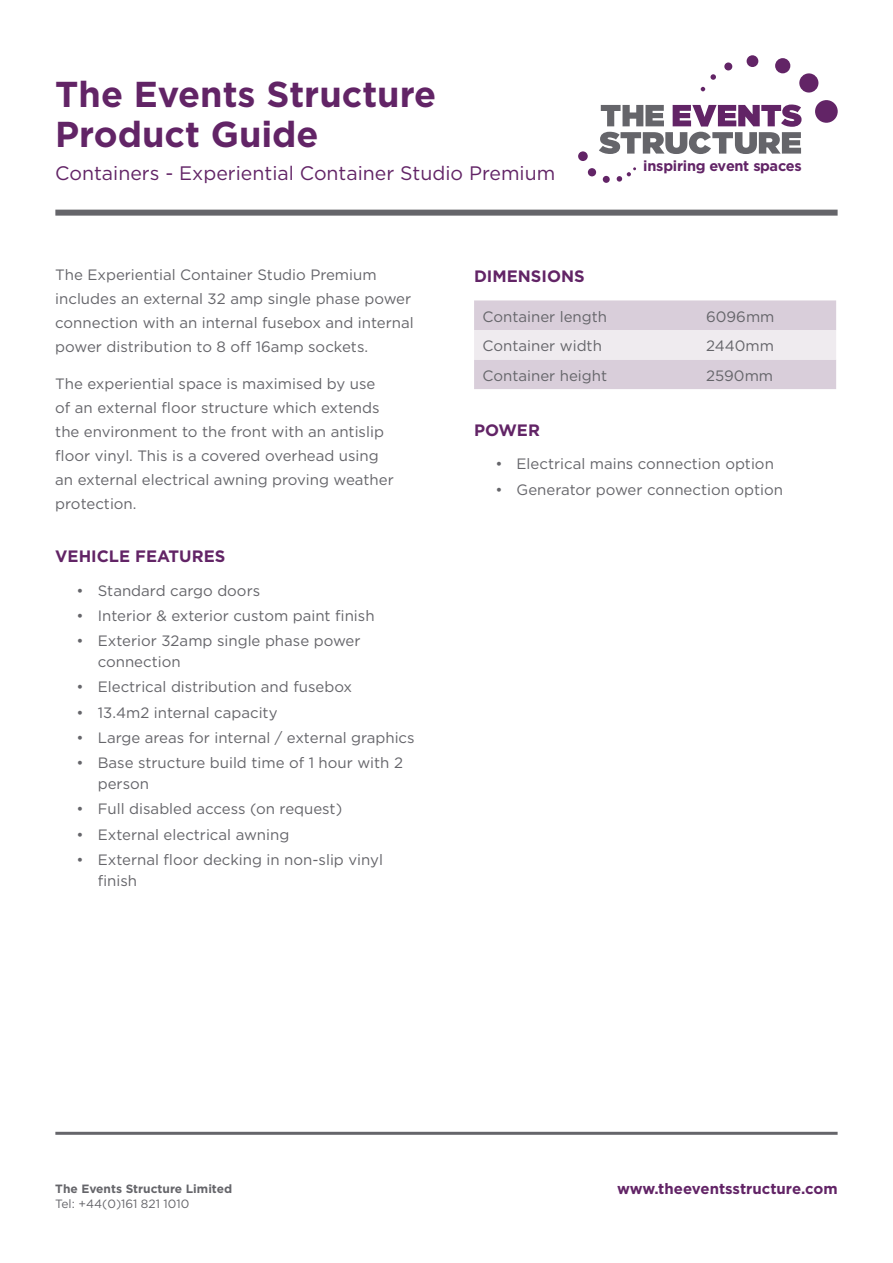
<style>
.page{position:relative;width:893px;height:1263px;background:#fff}
.page>*{position:absolute;margin:0;border:0;box-sizing:border-box;transform-origin:0 0}
.t1{font:700 36px/39.8px "Gotham";color:#622466}
.t2{font:19.5px "Gotham";color:#622466}
.t3{font:700 16.5px "Gotham";color:#622466}
.t4{font:15px/24px "Gotham";color:#65656a}
.t5{font:700 15px "Gotham";color:#622466}
.t6{font:700 14.55px "Gotham";letter-spacing:-.02em;color:#622466}
.t7{font:700 12px "Gotham";color:#65656a}
.t8{font:12px "Gotham";color:#65656a}
</style>
<div class="page">
<div style="left:55px;top:210px;width:783px;height:6px;background:#65656a"></div>
<hr style="left:55px;top:1132px;width:783px;height:3px;background:#65656a">
<svg style="left:599px;top:105px;width:202px;height:49px"></svg>
<svg style="left:701px;top:87px;width:4px;height:4px"></svg>
<svg style="left:710px;top:74px;width:6px;height:6px"></svg>
<div style="left:724px;top:62px;width:8px;height:8px;background:#622466;border-radius:50%"></div>
<div style="left:747px;top:55px;width:11px;height:12px;background:#622466;border-radius:50%"></div>
<div style="left:775px;top:58px;width:15px;height:15px;background:#622466;border-radius:50%"></div>
<div style="left:799px;top:73px;width:19px;height:20px;background:#622466;border-radius:50%"></div>
<div style="left:815px;top:100px;width:23px;height:23px;background:#622466;border-radius:50%"></div>
<svg style="left:617px;top:167px;width:19px;height:15px"></svg>
<div style="left:603px;top:176px;width:7px;height:7px;background:#622466;border-radius:50%"></div>
<div style="left:588px;top:168px;width:8px;height:8px;background:#622466;border-radius:50%"></div>
<div style="left:578px;top:151px;width:10px;height:10px;background:#622466;border-radius:50%"></div>
<svg style="left:474px;top:300px;width:362px;height:89px;background:#e0d8e1"></svg>
<h1 class="t1" style="left:55px;top:73px;width:382px">The Events Structure<br>Product Guide</h1>
<h2 class="t2" style="left:55px;top:162px;width:501px">Containers - Experiential Container Studio Premium</h2>
<p class="t6" style="left:643px;top:157px;width:160px">inspiring event spaces</p>
<p class="t4" style="left:55px;top:263px;width:360px">The Experiential Container Studio Premium includes an external 32 amp single phase power connection with an internal fusebox and internal power distribution to 8 off 16amp sockets.</p>
<p class="t4" style="left:55px;top:372px;width:340px">The experiential space is maximised by use of an external floor structure which extends the environment to the front with an antislip floor vinyl. This is a covered overhead using an external electrical awning proving weather protection.</p>
<p class="t3" style="left:55px;top:546px;width:172px">VEHICLE FEATURES</p>
<p class="t4" style="left:77px;top:578px;width:185px">• Standard cargo doors</p>
<p class="t4" style="left:77px;top:603px;width:300px">• Interior &amp; exterior custom paint finish</p>
<p class="t4" style="left:98px;top:630px;width:264px;line-height:21px;text-indent:-21px">• Exterior 32amp single phase power connection</p>
<p class="t4" style="left:77px;top:675px;width:277px">• Electrical distribution and fusebox</p>
<p class="t4" style="left:77px;top:700px;width:202px">• 13.4m2 internal capacity</p>
<p class="t4" style="left:77px;top:725px;width:340px">• Large areas for internal / external graphics</p>
<p class="t4" style="left:98px;top:752px;width:307px;line-height:21px;text-indent:-21px">• Base structure build time of 1 hour with 2 person</p>
<p class="t4" style="left:77px;top:797px;width:267px">• Full disabled access (on request)</p>
<p class="t4" style="left:77px;top:822px;width:214px">• External electrical awning</p>
<p class="t4" style="left:98px;top:849px;width:287px;line-height:21px;text-indent:-21px">• External floor decking in non-slip vinyl finish</p>
<p class="t3" style="left:474px;top:266px;width:112px">DIMENSIONS</p>
<p class="t4" style="left:483px;top:304px;width:126px">Container length</p>
<p class="t4" style="left:706px;top:304px;width:70px">6096mm</p>
<p class="t4" style="left:483px;top:333px;width:121px">Container width</p>
<p class="t4" style="left:706px;top:333px;width:69px">2440mm</p>
<p class="t4" style="left:483px;top:363px;width:126px">Container height</p>
<p class="t4" style="left:706px;top:363px;width:69px">2590mm</p>
<p class="t3" style="left:474px;top:420px;width:67px">POWER</p>
<p class="t4" style="left:495px;top:452px;width:280px">• Electrical mains connection option</p>
<p class="t4" style="left:495px;top:477px;width:289px">• Generator power connection option</p>
<p class="t7" style="left:55px;top:1181px;width:178px">The Events Structure Limited</p>
<p class="t8" style="left:55px;top:1197px;width:136px">Tel: +44(0)161 821 1010</p>
<p class="t5" style="left:617px;top:1180px;width:222px">www.theeventsstructure.com</p>
</div>
